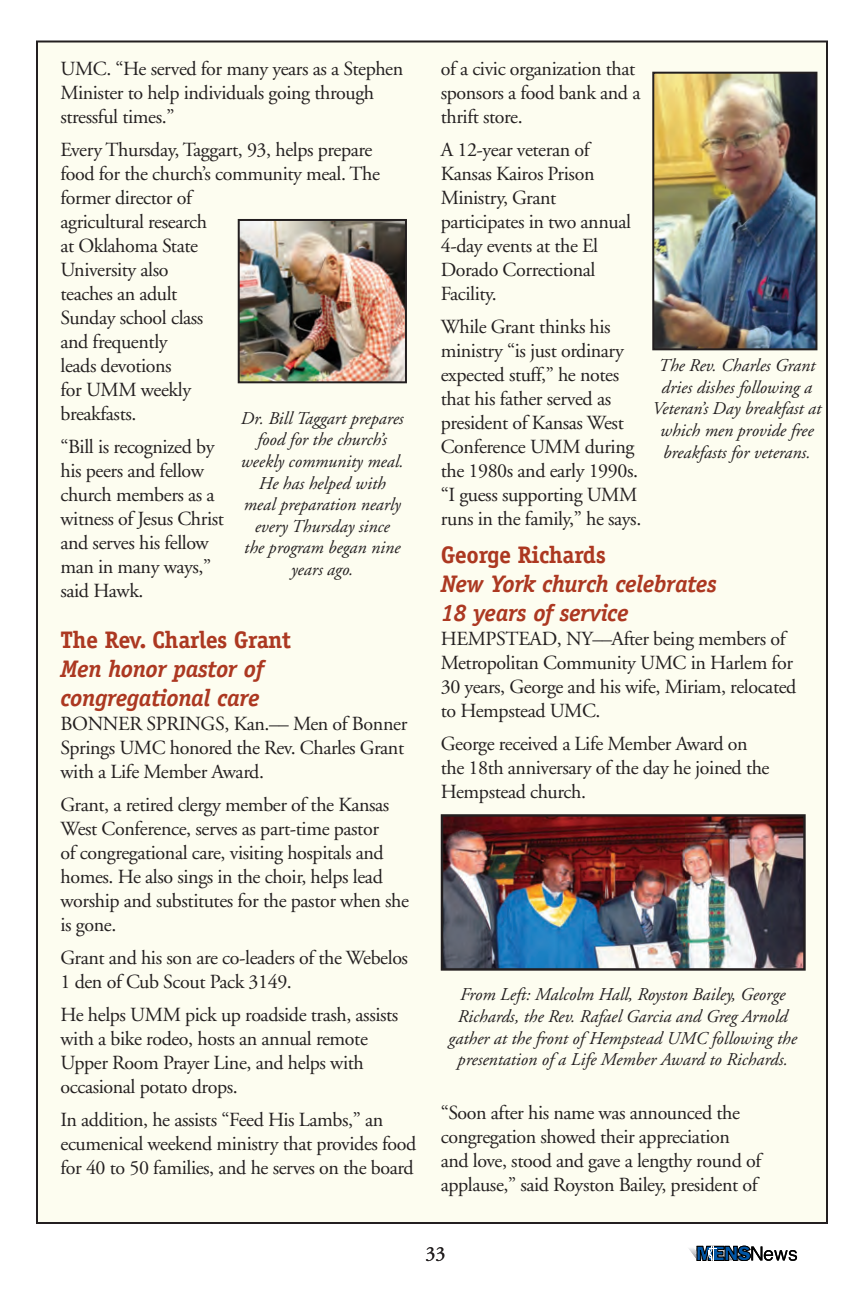
<style>
.page{position:relative;width:864px;height:1296px;background:#fff}
.page>*{position:absolute;margin:0;border:0;box-sizing:border-box;transform-origin:0 0}
.t1{font:italic 700 24px/28.8px "Officina Serif";letter-spacing:-.02em;color:#ac3821}
.t2{font:700 24px "Officina Serif";letter-spacing:-.02em;color:#ac3821}
.t3{font:20px/24px "Adobe Garamond";letter-spacing:-.02em;color:#231f20}
.t4{font:20px "Adobe Garamond Pro";color:#231f20}
.t5{font:italic 18px/21.6px "Adobe Garamond";color:#231f20;text-align:center}
</style>
<div class="page">
<div style="left:37px;top:42px;width:790px;height:1181px;background:#fdfdf0"></div>
<svg style="left:689px;top:1246px;width:108px;height:15px"></svg>
<img style="left:241px;top:222px;width:163px;height:158px">
<div style="left:238px;top:219px;width:169px;height:164px;border:2px solid #231f20"></div>
<img style="left:655px;top:75px;width:159px;height:272px">
<div style="left:652px;top:72px;width:165px;height:278px;border:2px solid #231f20"></div>
<img style="left:444px;top:817px;width:359px;height:151px">
<div style="left:441px;top:814px;width:365px;height:157px;border:2px solid #231f20"></div>
<p class="t3" style="left:60px;top:57px;width:344px">UMC. “He served for many years as a Stephen<br>Minister to help individuals going through stressful times.”</p>
<p class="t3" style="left:60px;top:138px;width:321px">Every Thursday, Taggart, 93, helps prepare food for the church’s community meal. The former director of<br>agricultural research<br>at Oklahoma State<br>University also<br>teaches an adult<br>Sunday school class<br>and frequently<br>leads devotions<br>for UMM weekly<br>breakfasts.</p>
<p class="t3" style="left:60px;top:435px;width:165px">“Bill is recognized by his peers and fellow church members as a witness of Jesus Christ and serves his fellow man in many ways,” said Hawk.</p>
<p class="t2" style="left:60px;top:625px;width:232px">The Rev. Charles Grant</p>
<p class="t1" style="left:60px;top:654px;width:205px">Men honor pastor of congregational care</p>
<p class="t3" style="left:60px;top:712px;width:348px">BONNER SPRINGS, Kan.–– Men of Bonner<br>Springs UMC honored the Rev. Charles Grant with a Life Member Award.</p>
<p class="t3" style="left:60px;top:793px;width:350px">Grant, a retired clergy member of the Kansas West Conference, serves as part-time pastor<br>of congregational care, visiting hospitals and homes. He also sings in the choir, helps lead worship and substitutes for the pastor when she is gone.</p>
<p class="t3" style="left:60px;top:946px;width:349px">Grant and his son are co-leaders of the Webelos<br>1 den of Cub Scout Pack 3149.</p>
<p class="t3" style="left:60px;top:1003px;width:339px">He helps UMM pick up roadside trash, assists with a bike rodeo, hosts an annual remote Upper Room Prayer Line, and helps with occasional potato drops.</p>
<p class="t3" style="left:60px;top:1108px;width:357px">In addition, he assists “Feed His Lambs,” an ecumenical weekend ministry that provides food for 40 to 50 families, and he serves on the board</p>
<p class="t5" style="left:241px;top:408px;width:164px">Dr. Bill Taggart prepares food for the church’s weekly community meal.<br>He has helped with meal preparation nearly every Thursday since<br>the program began nine years ago.</p>
<p class="t3" style="left:441px;top:57px;width:201px">of a civic organization that sponsors a food bank and a thrift store.</p>
<p class="t3" style="left:441px;top:138px;width:192px">A 12-year veteran of<br>Kansas Kairos Prison<br>Ministry, Grant participates in two annual<br>4-day events at the El<br>Dorado Correctional<br>Facility.</p>
<p class="t3" style="left:441px;top:315px;width:202px">While Grant thinks his ministry “is just ordinary expected stuff,” he notes that his father served as president of Kansas West<br>Conference UMM during the 1980s and early 1990s. “I guess supporting UMM runs in the family,” he says.</p>
<p class="t2" style="left:441px;top:540px;width:167px">George Richards</p>
<p class="t1" style="left:441px;top:569px;width:277px">New York church celebrates<br>18 years of service</p>
<p class="t3" style="left:441px;top:627px;width:357px">HEMPSTEAD, NY––After being members of Metropolitan Community UMC in Harlem for 30 years, George and his wife, Miriam, relocated to Hempstead UMC.</p>
<p class="t3" style="left:441px;top:732px;width:330px">George received a Life Member Award on the 18th anniversary of the day he joined the<br>Hempstead church.</p>
<p class="t5" style="left:653px;top:355px;width:170px">The Rev. Charles Grant dries dishes following a<br>Veteran’s Day breakfast at which men provide free breakfasts for veterans.</p>
<p class="t5" style="left:449px;top:985px;width:350px">From Left: Malcolm Hall, Royston Bailey, George Richards, the Rev. Rafael Garcia and Greg Arnold gather at the front of Hempstead UMC following the presentation of a Life Member Award to Richards.</p>
<p class="t3" style="left:441px;top:1101px;width:322px">“Soon after his name was announced the congregation showed their appreciation and love, stood and gave a lengthy round of applause,” said Royston Bailey, president of</p>
<p class="t4" style="left:426px;top:1241px;width:21px">33</p>
</div>
